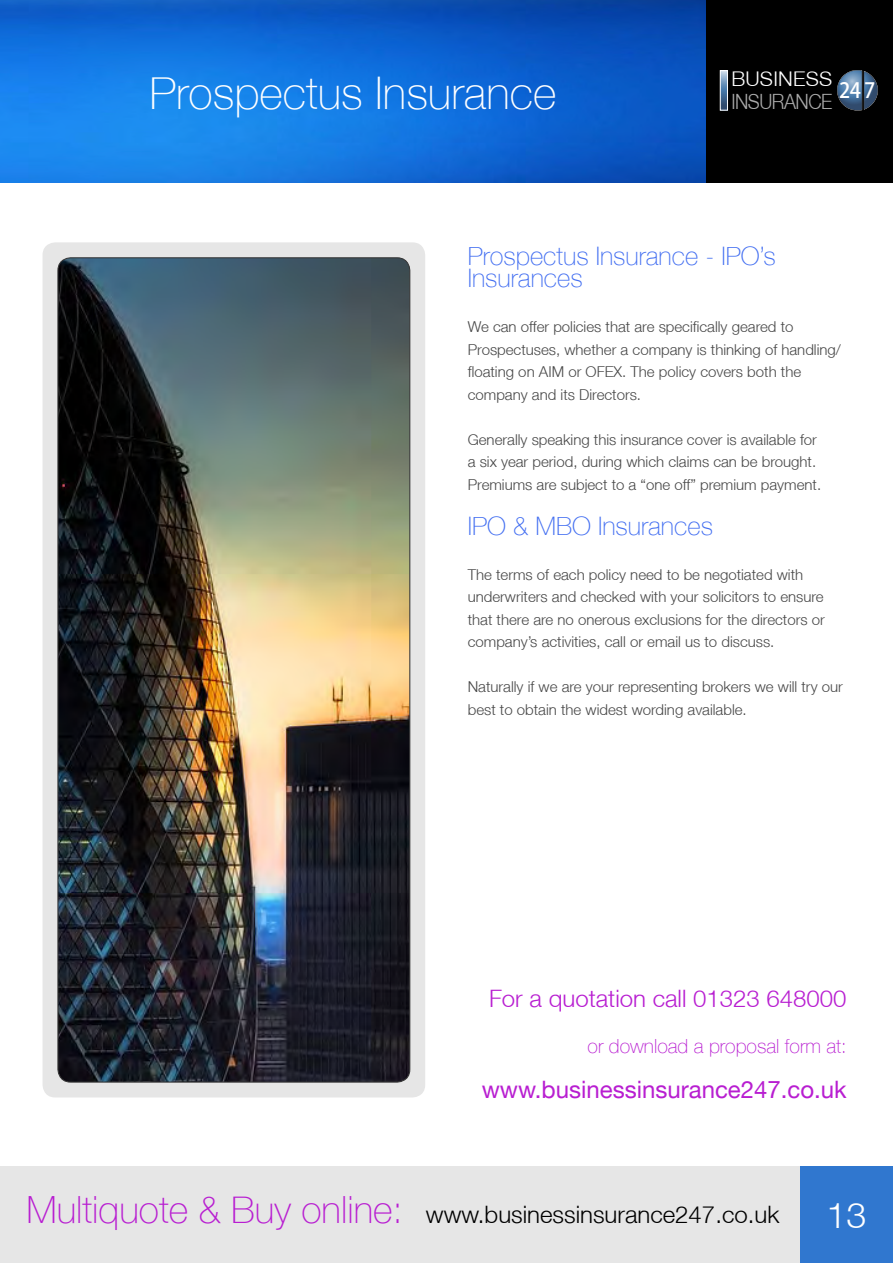
<style>
.page{position:relative;width:893px;height:1263px;background:#fff}
.page>*{position:absolute;margin:0;border:0;box-sizing:border-box;transform-origin:0 0}
.t1{font:100 45px "Helvetica Neue LT";color:#fff}
.t2{font:300 36px "Helvetica Neue LT";color:#fff}
.t3{font:100 25.5px/22.5px "Helvetica Neue LT";color:#426ef1}
.t4{font:300 24px "Helvetica Neue LT";color:#000}
.t5{font:24px "Helvetica Neue LT";color:#b81ed1}
.t6{font:300 24px "Helvetica Neue LT";color:#b81ed1}
.t7{font:300 21px "Helvetica Neue LT";letter-spacing:-.025em;color:#aaa;scale:.9 1}
.t8{font:500 21px "Koz Go Pr 6 N";color:#fff;scale:.95 1}
.t9{font:300 20.25px "Helvetica Neue LT";letter-spacing:.01em;color:#fff}
.t10{font:100 19.5px "Helvetica Neue LT";color:#b81ed1}
.t11{font:300 15px/22.5px "Helvetica Neue LT";color:#464646}
.s1{font-weight:100;font-size:37.5px;color:#b81ed1}
</style>
<div class="page">
<div style="left:0;top:1166px;width:893px;height:97px;background:#e6e6e6"></div>
<div style="left:800px;top:1167px;width:93px;height:96px;background:#3077cf"></div>
<div style="left:43px;top:242px;width:382px;height:855px;background:#e6e6e6;border-radius:13px"></div>
<img style="left:58px;top:258px;width:352px;height:824px">
<img style="left:0;top:0;width:706px;height:183px">
<div style="left:706px;top:0;width:187px;height:183px;background:#000"></div>
<svg style="left:837px;top:70px;width:41px;height:40px"></svg>
<svg style="left:722px;top:72px;width:4px;height:36px"></svg>
<div style="left:720px;top:70px;width:8px;height:40px;border:1px solid #fff"></div>
<h3 class="t9" style="left:731px;top:66px;width:102px">BUSINESS</h3>
<h3 class="t7" style="left:731px;top:89px;width:114px">INSURANCE</h3>
<h1 class="t1" style="left:149px;top:67px;width:408px">Prospectus Insurance</h1>
<h3 class="t8" style="left:839px;top:79px;width:40px">247</h3>
<h3 class="t3" style="left:468px;top:245px;width:310px">Prospectus Insurance - IPO’s<br>Insurances</h3>
<p class="t11" style="left:468px;top:315px;width:375px">We can offer policies that are specifically geared to Prospectuses, whether a company is thinking of handling/ floating on AIM or OFEX. The policy covers both the company and its Directors.</p>
<p class="t11" style="left:468px;top:428px;width:355px">Generally speaking this insurance cover is available for a six year period, during which claims can be brought.<br>Premiums are subject to a “one off” premium payment.</p>
<h3 class="t3" style="left:468px;top:515px;width:247px">IPO &amp; MBO Insurances</h3>
<p class="t11" style="left:468px;top:563px;width:359px">The terms of each policy need to be negotiated with underwriters and checked with your solicitors to ensure that there are no onerous exclusions for the directors or company’s activities, call or email us to discuss.</p>
<p class="t11" style="left:468px;top:675px;width:377px">Naturally if we are your representing brokers we will try our best to obtain the widest wording available.</p>
<h3 class="t6" style="left:489px;top:984px;width:359px">For a quotation call 01323 648000</h3>
<h3 class="t10" style="left:588px;top:1034px;width:261px">or download a proposal form at:</h3>
<h3 class="t5" style="left:482px;top:1075px;width:366px">www.businessinsurance247.co.uk</h3>
<h3 class="t4" style="left:26px;top:1200px;width:754px"><span class="s1">Multiquote &amp; Buy online:</span> www.businessinsurance247.co.uk</h3>
<h2 class="t2" style="left:827px;top:1193px;width:42px">13</h2>
</div>
